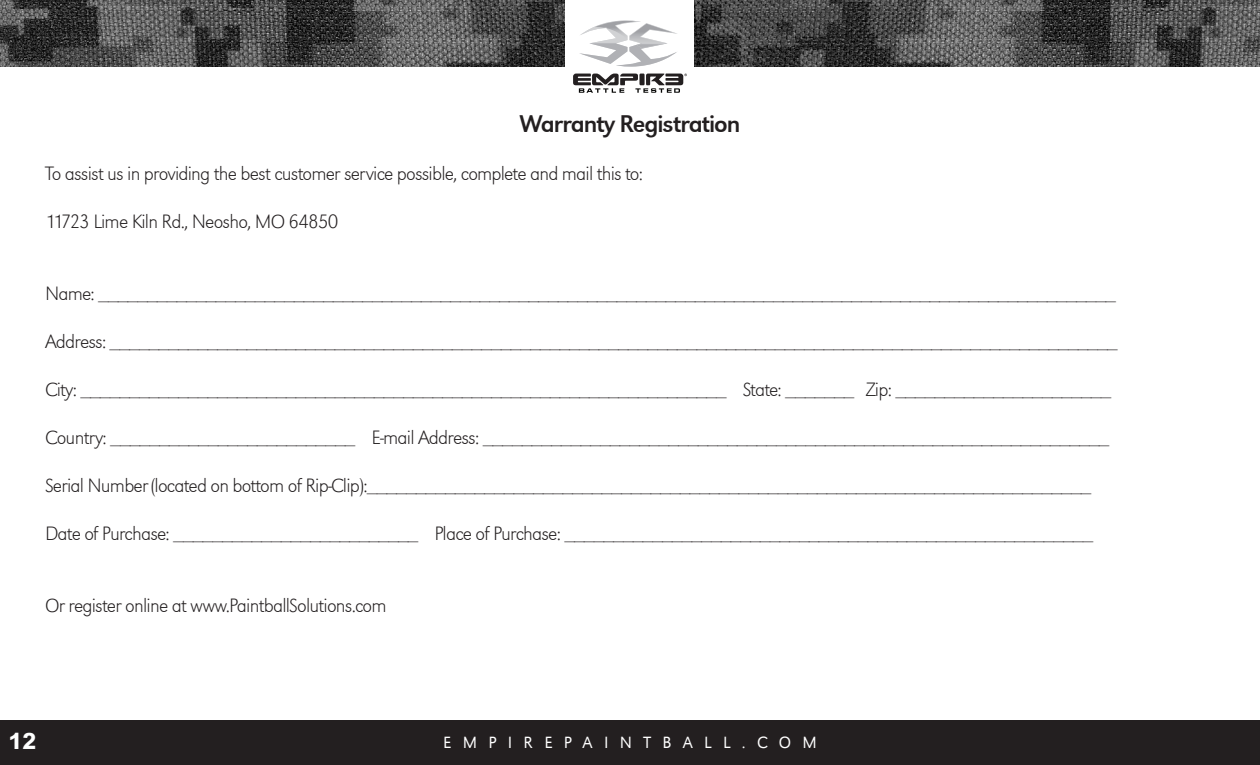
<style>
.page{position:relative;width:1260px;height:765px;background:#fff}
.page>*{position:absolute;margin:0;border:0;box-sizing:border-box;transform-origin:0 0}
.t1{font:25px "URW Grotesk T";letter-spacing:-.04em;color:#231f20}
.t2{font:800 22.5px "Arial";color:#fff}
.t3{font:20px "URW Grotesk T Extr Ligh";letter-spacing:-.04em;color:#231f20}
.t4{font:16.75px "URW Grotesk SCT Ligh";letter-spacing:.675em;color:#fff}
</style>
<div class="page">
<div style="left:0;top:720px;width:1260px;height:45px;background:#231f20"></div>
<img style="left:0;top:0;width:1260px;height:67px">
<div style="left:566px;top:0;width:128px;height:96px;background:#fff"></div>
<svg style="left:573px;top:20px;width:114px;height:73px"></svg>
<p class="t1" style="left:519px;top:109px;width:223px">Warranty Registration</p>
<p class="t3" style="left:45px;top:161px;width:600px">To assist us in providing the best customer service possible, complete and mail this to:</p>
<p class="t3" style="left:45px;top:209px;width:295px">11723 Lime Kiln Rd., Neosho, MO 64850</p>
<p class="t3" style="left:45px;top:281px;width:1073px">Name: ________________________________________________________________________________________________________</p>
<p class="t3" style="left:45px;top:329px;width:1074px">Address: _______________________________________________________________________________________________________</p>
<p class="t3" style="left:45px;top:377px;width:1068px">City: __________________________________________________________________ State: _______ Zip: ______________________</p>
<p class="t3" style="left:45px;top:425px;width:1066px">Country: _________________________ E-mail Address: ________________________________________________________________</p>
<p class="t3" style="left:45px;top:473px;width:1048px">Serial Number (located on bottom of Rip-Clip):__________________________________________________________________________</p>
<p class="t3" style="left:45px;top:521px;width:1050px">Date of Purchase: _________________________ Place of Purchase: ______________________________________________________</p>
<p class="t3" style="left:45px;top:593px;width:343px">Or register online at www.PaintballSolutions.com</p>
<p class="t2" style="left:9px;top:727px;width:29px">12</p>
<p class="t4" style="left:443px;top:733px;width:375px">EMPIREPAINTBALL.COM</p>
</div>
